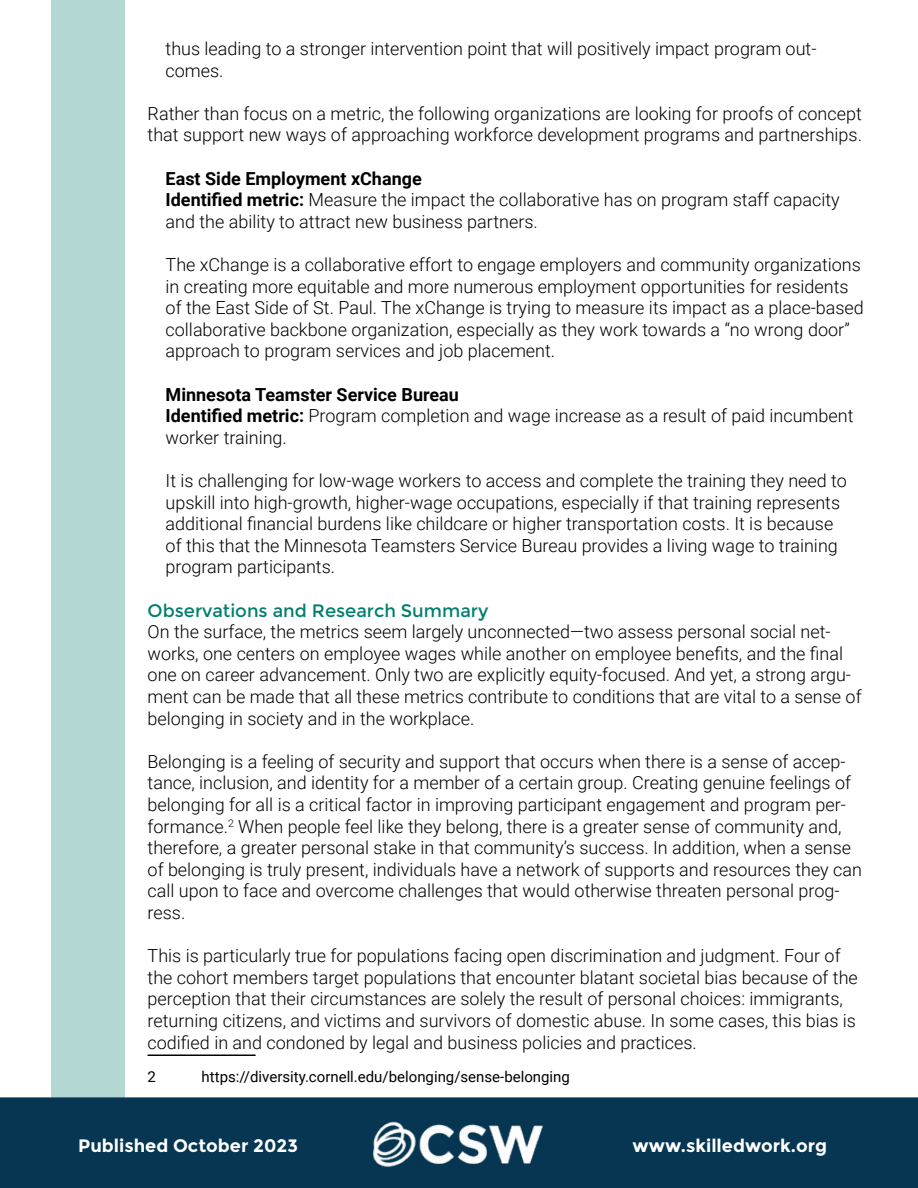
<style>
.page{position:relative;width:918px;height:1188px;background:#fff}
.page>*{position:absolute;margin:0;border:0;box-sizing:border-box;transform-origin:0 0}
.t1{font:300 18px/21.6px "Roboto";color:#000}
.t2{font:700 18px "Montserrat";color:#fff}
.t3{font:18px "Montserrat";color:#007f6d}
.t4{font:15px "Roboto";color:#000}
.s1{font-weight:700}
</style>
<div class="page">
<div style="left:51px;top:0;width:74px;height:1188px;background:#b3d8d3"></div>
<div style="left:0;top:1097px;width:918px;height:91px;background:#063651"></div>
<img style="left:364px;top:1119px;width:184px;height:50px">
<hr style="left:148px;top:1055px;width:108px;height:1px;background:#000">
<p class="t1" style="left:166px;top:37px;width:652px">thus leading to a stronger intervention point that will positively impact program out&shy;comes.</p>
<p class="t1" style="left:148px;top:102px;width:716px">Rather than focus on a metric, the following organizations are looking for proofs of concept that support new ways of approaching workforce development programs and partnerships.</p>
<p class="t1" style="left:166px;top:167px;width:676px"><span class="s1">East Side Employment xChange<br>Identified metric:</span> Measure the impact the collaborative has on program staff capacity and the ability to attract new business partners.</p>
<p class="t1" style="left:166px;top:253px;width:700px">The xChange is a collaborative effort to engage employers and community organizations in creating more equitable and more numerous employment opportunities for residents of the East Side of St. Paul. The xChange is trying to measure its impact as a place-based collaborative backbone organization, especially as they work towards a “no wrong door” approach to program services and job placement.</p>
<p class="t1" style="left:166px;top:383px;width:689px"><span class="s1">Minnesota Teamster Service Bureau<br>Identified metric:</span> Program completion and wage increase as a result of paid incumbent worker training.</p>
<p class="t1" style="left:166px;top:469px;width:683px">It is challenging for low-wage workers to access and complete the training they need to upskill into high-growth, higher-wage occupations, especially if that training represents additional financial burdens like childcare or higher transportation costs. It is because of this that the Minnesota Teamsters Service Bureau provides a living wage to training program participants.</p>
<p class="t3" style="left:148px;top:600px;width:342px">Observations and Research Summary</p>
<p class="t1" style="left:148px;top:620px;width:716px">On the surface, the metrics seem largely unconnected—two assess personal social net&shy;works, one centers on employee wages while another on employee benefits, and the final one on career advancement. Only two are explicitly equity-focused. And yet, a strong argu&shy;ment can be made that all these metrics contribute to conditions that are vital to a sense of belonging in society and in the workplace.</p>
<p class="t1" style="left:148px;top:750px;width:716px">Belonging is a feeling of security and support that occurs when there is a sense of accep&shy;tance, inclusion, and identity for a member of a certain group. Creating genuine feelings of belonging for all is a critical factor in improving participant engagement and program per&shy;formance.<sup>2</sup> When people feel like they belong, there is a greater sense of community and, therefore, a greater personal stake in that community’s success. In addition, when a sense of belonging is truly present, individuals have a network of supports and resources they can call upon to face and overcome challenges that would otherwise threaten personal prog&shy;ress.</p>
<p class="t1" style="left:148px;top:944px;width:712px">This is particularly true for populations facing open discrimination and judgment. Four of the cohort members target populations that encounter blatant societal bias because of the perception that their circumstances are solely the result of personal choices: immigrants, returning citizens, and victims and survivors of domestic abuse. In some cases, this bias is codified in and condoned by legal and business policies and practices.</p>
<p class="t4" style="left:148px;top:1066px;width:10px">2</p>
<p class="t4" style="left:202px;top:1066px;width:370px">https://diversity.cornell.edu/belonging/sense-belonging</p>
<p class="t2" style="left:78px;top:1135px;width:221px">Published October 2023</p>
<p class="t2" style="left:633px;top:1135px;width:196px">www.skilledwork.org</p>
</div>
